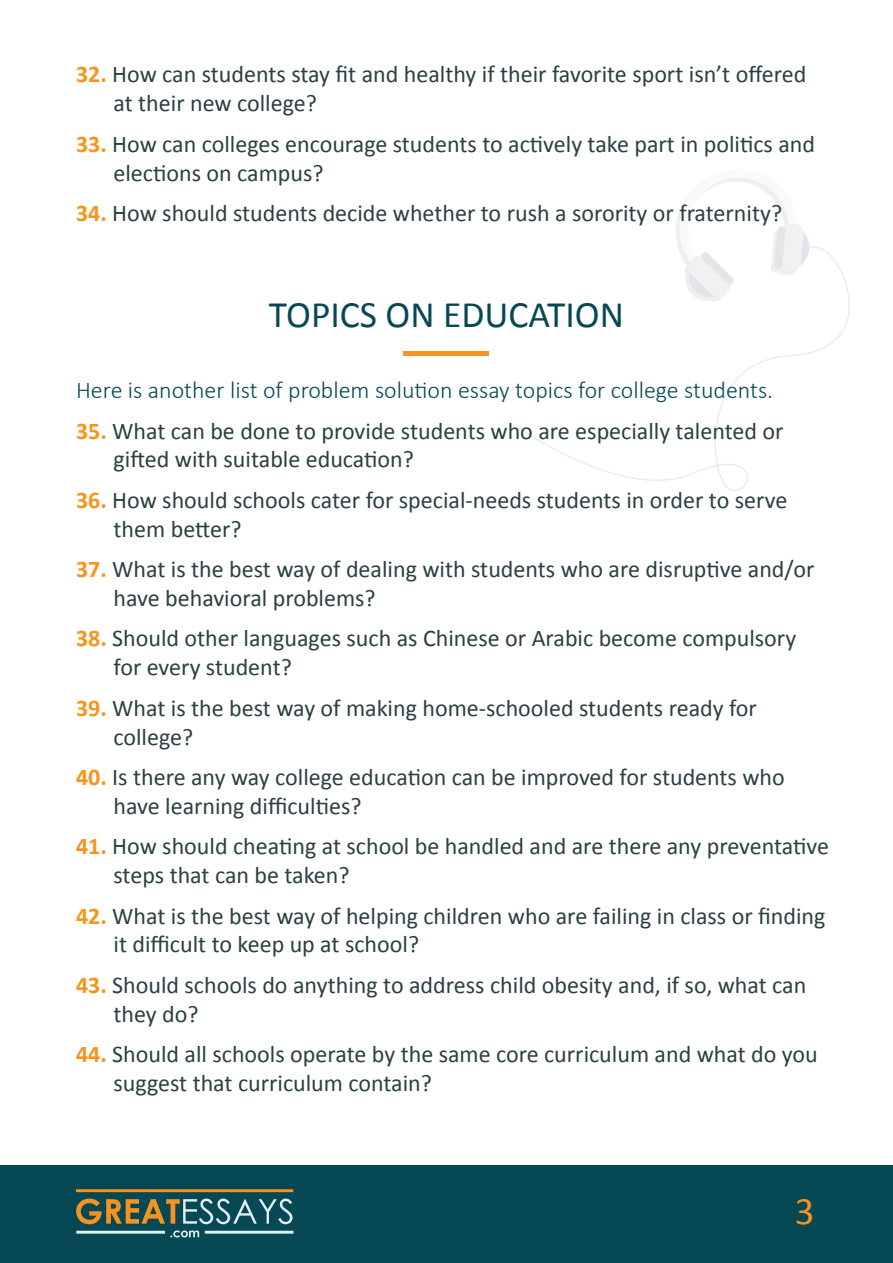
<style>
.page{position:relative;width:893px;height:1263px;background:#fff}
.page>*{position:absolute;margin:0;border:0;box-sizing:border-box;transform-origin:0 0}
.t1{font:39px "Calibri";color:#f7921e}
.t2{font:37.5px "Calibri";color:#064955}
.t3{font:24px/28.8px "Calibri";color:#2a4042}
.t4{font:300 24px "Calibri";color:#064955}
.s1{font-weight:700;color:#f7941d}
</style>
<div class="page">
<svg style="left:515px;top:246px;width:335px;height:245px"></svg>
<div style="left:779px;top:228px;width:30px;height:39px;background:#e7e1eb;border-radius:50%"></div>
<svg style="left:674px;top:178px;width:132px;height:123px"></svg>
<hr style="left:404px;top:352px;width:85px;height:4px;background:#f7941d">
<div style="left:0;top:1165px;width:893px;height:98px;background:#064955"></div>
<svg style="left:76px;top:1198px;width:217px;height:26px"></svg>
<hr style="left:76px;top:1189px;width:217px;height:3px;background:#f7921e">
<hr style="left:76px;top:1231px;width:89px;height:2px;background:#e0f0f3">
<hr style="left:205px;top:1231px;width:88px;height:2px;background:#e0f0f3">
<svg style="left:170px;top:1230px;width:29px;height:7px"></svg>
<p class="t3" style="left:114px;top:60px;width:694px;text-indent:-37px"><span class="s1">32.</span> How can students stay fit and healthy if their favorite sport isn’t offered at their new college?</p>
<p class="t3" style="left:114px;top:129px;width:703px;text-indent:-37px"><span class="s1">33.</span> How can colleges encourage students to actively take part in politics and elections on campus?</p>
<p class="t3" style="left:76px;top:199px;width:708px"><span class="s1">34.</span> How should students decide whether to rush a sorority or fraternity?</p>
<h2 class="t2" style="left:269px;top:291px;width:357px">TOPICS ON EDUCATION</h2>
<p class="t4" style="left:76px;top:375px;width:699px">Here is another list of problem solution essay topics for college students.</p>
<p class="t3" style="left:114px;top:416px;width:671px;text-indent:-37px"><span class="s1">35.</span> What can be done to provide students who are especially talented or gifted with suitable education?</p>
<p class="t3" style="left:114px;top:485px;width:675px;text-indent:-37px"><span class="s1">36.</span> How should schools cater for special-needs students in order to serve them better?</p>
<p class="t3" style="left:114px;top:555px;width:702px;text-indent:-37px"><span class="s1">37.</span> What is the best way of dealing with students who are disruptive and/or have behavioral problems?</p>
<p class="t3" style="left:114px;top:624px;width:684px;text-indent:-37px"><span class="s1">38.</span> Should other languages such as Chinese or Arabic become compulsory for every student?</p>
<p class="t3" style="left:114px;top:693px;width:645px;text-indent:-37px"><span class="s1">39.</span> What is the best way of making home-schooled students ready for college?</p>
<p class="t3" style="left:114px;top:763px;width:673px;text-indent:-37px"><span class="s1">40.</span> Is there any way college education can be improved for students who have learning difficulties?</p>
<p class="t3" style="left:114px;top:832px;width:717px;text-indent:-37px"><span class="s1">41.</span> How should cheating at school be handled and are there any preventative steps that can be taken?</p>
<p class="t3" style="left:114px;top:901px;width:713px;text-indent:-37px"><span class="s1">42.</span> What is the best way of helping children who are failing in class or finding it difficult to keep up at school?</p>
<p class="t3" style="left:114px;top:970px;width:694px;text-indent:-37px"><span class="s1">43.</span> Should schools do anything to address child obesity and, if so, what can they do?</p>
<p class="t3" style="left:114px;top:1040px;width:706px;text-indent:-37px"><span class="s1">44.</span> Should all schools operate by the same core curriculum and what do you suggest that curriculum contain?</p>
<h1 class="t1" style="left:795px;top:1186px;width:21px">3</h1>
</div>
